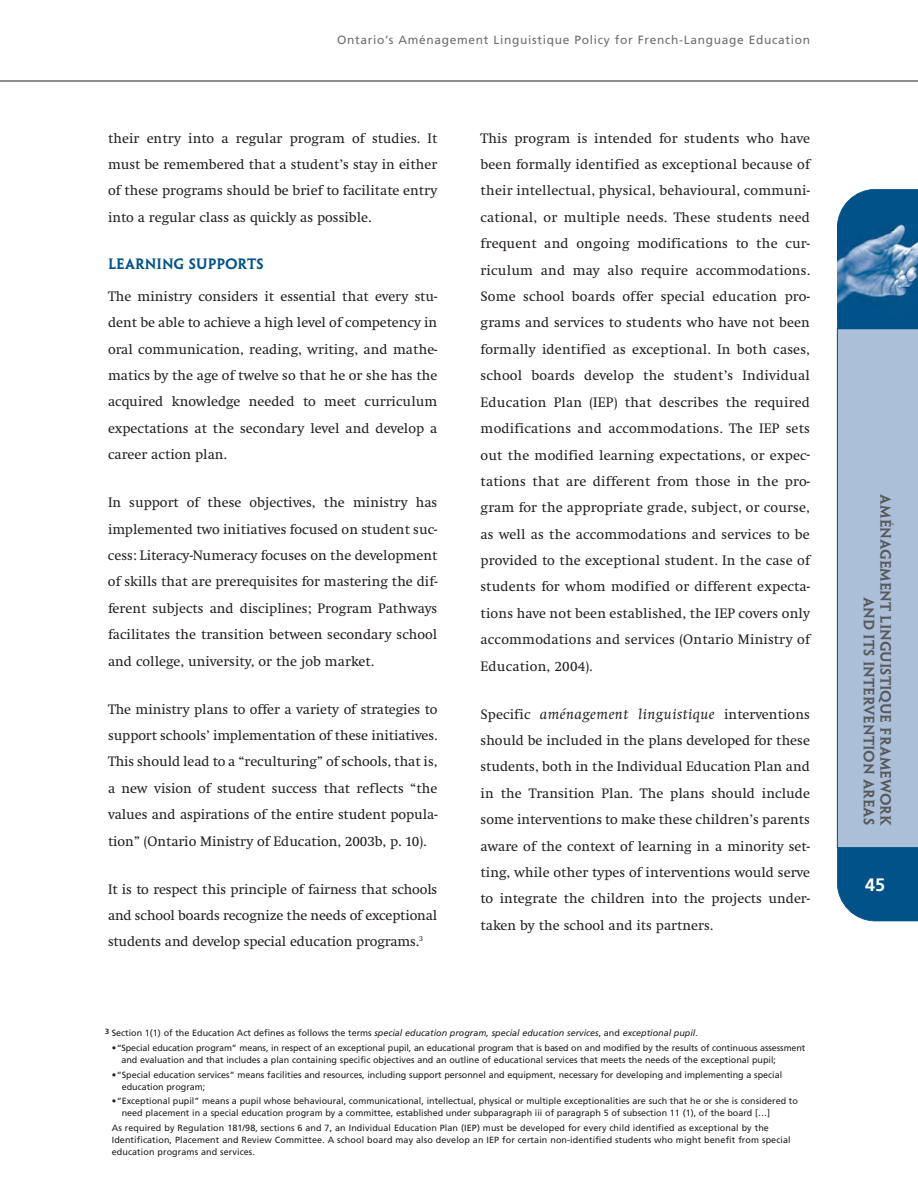
<style>
.page{position:relative;width:918px;height:1188px;background:#fff}
.page>*{position:absolute;margin:0;border:0;box-sizing:border-box;transform-origin:0 0}
.t1{font:700 18px "Frutiger";color:#fff}
.t2{font:italic 15px "Swift EF";letter-spacing:.03em;color:#231f20}
.t3{font:14.25px/26.4px "Swift EF";color:#231f20;text-align:justify}
.t4{font:13.5px/16.5px "Penumbra MM 585 1000";color:#58595b;text-align:right}
.t5{font:13.5px "Penumbra MM 585 1000";color:#005288}
.t6{font:12px "Frutiger";letter-spacing:.055em;color:#6d6e70}
.t7{font:9px/12px "Frutiger";color:#231f20}
.t8{font:italic 9px "Frutiger";color:#231f20}
.s1{font-style:normal;font-size:14.25px}
.s2{font-style:normal}
</style>
<div class="page">
<hr style="left:0;top:81px;width:918px;height:1px;background:#231f20">
<svg style="left:837px;top:189px;width:81px;height:732px;background:#115d8f"></svg>
<img style="left:837px;top:224px;width:81px;height:94px">
<div style="left:837px;top:328px;width:81px;height:520px;background:#abbfd9"></div>
<p class="t6" style="left:337px;top:35px;width:474px">Ontario’s Aménagement Linguistique Policy for French-Language Education</p>
<p class="t3" style="left:108px;top:126px;width:331px">their entry into a regular program of studies. It</p>
<p class="t3" style="left:481px;top:126px;width:331px">This program is intended for students who have</p>
<p class="t3" style="left:108px;top:152px;width:331px">must be remembered that a student’s stay in either of these programs should be brief to facilitate entry into a regular class as quickly as possible.</p>
<p class="t5" style="left:108px;top:256px;width:157px">LEARNING SUPPORTS</p>
<p class="t3" style="left:108px;top:284px;width:331px">The ministry considers it essential that every stu&shy;dent be able to achieve a high level of competency in oral communication, reading, writing, and mathe&shy;matics by the age of twelve so that he or she has the acquired knowledge needed to meet curriculum expectations at the secondary level and develop a career action plan.</p>
<p class="t3" style="left:108px;top:491px;width:331px">In support of these objectives, the ministry has implemented two initiatives focused on student suc&shy;cess: Literacy-Numeracy focuses on the development of skills that are prerequisites for mastering the dif&shy;ferent subjects and disciplines; Program Pathways facilitates the transition between secondary school and college, university, or the job market.</p>
<p class="t3" style="left:108px;top:697px;width:331px">The ministry plans to offer a variety of strategies to support schools’ implementation of these initiatives.<br>This should lead to a “reculturing” of schools, that is, a new vision of student success that reflects “the values and aspirations of the entire student popula&shy;tion” (Ontario Ministry of Education, 2003b, p. 10).</p>
<p class="t3" style="left:108px;top:877px;width:331px">It is to respect this principle of fairness that schools and school boards recognize the needs of exceptional students and develop special education programs.<sup>3</sup></p>
<p class="t3" style="left:481px;top:152px;width:331px">been formally identified as exceptional because of their intellectual, physical, behavioural, communi&shy;cational, or multiple needs. These students need frequent and ongoing modifications to the cur&shy;riculum and may also require accommodations.<br>Some school boards offer special education pro&shy;grams and services to students who have not been formally identified as exceptional. In both cases, school boards develop the student’s Individual Education Plan (IEP) that describes the required modifications and accommodations. The IEP sets out the modified learning expectations, or expec&shy;tations that are different from those in the pro&shy;gram for the appropriate grade, subject, or course, as well as the accommodations and services to be provided to the exceptional student. In the case of students for whom modified or different expecta&shy;tions have not been established, the IEP covers only accommodations and services (Ontario Ministry of Education, 2004).</p>
<p class="t2" style="left:481px;top:708px;width:331px"><span class="s1">Specific</span> aménagement linguistique <span class="s1">interventions</span></p>
<p class="t3" style="left:481px;top:728px;width:331px">should be included in the plans developed for these students, both in the Individual Education Plan and in the Transition Plan. The plans should include some interventions to make these children’s parents aware of the context of learning in a minority set&shy;ting, while other types of interventions would serve to integrate the children into the projects under&shy;taken by the school and its partners.</p>
<p class="t8" style="left:105px;top:1030px;width:594px"><sup>3</sup> <span class="s2">Section 1(1) of the Education Act defines as follows the terms</span> special education program, special education services<span class="s2">, and</span> exceptional pupil<span class="s2">.</span></p>
<p class="t7" style="left:121px;top:1043px;width:685px;text-indent:-10px">•“Special education program” means, in respect of an exceptional pupil, an educational program that is based on and modified by the results of continuous assessment and evaluation and that includes a plan containing specific objectives and an outline of educational services that meets the needs of the exceptional pupil;</p>
<p class="t7" style="left:122px;top:1069px;width:662px;text-indent:-10px">•“Special education services” means facilities and resources, including support personnel and equipment, necessary for developing and implementing a special education program;</p>
<p class="t7" style="left:112px;top:1096px;width:688px">•“Exceptional pupil” means a pupil whose behavioural, communicational, intellectual, physical or multiple exceptionalities are such that he or she is considered to</p>
<p class="t7" style="left:112px;top:1107px;width:660px;line-height:14.7px;text-align:right">need placement in a special education program by a committee, established under subparagraph iii of paragraph 5 of subsection 11 (1), of the board […]<br>As required by Regulation 181/98, sections 6 and 7, an Individual Education Plan (IEP) must be developed for every child identified as exceptional by the</p>
<p class="t7" style="left:112px;top:1135px;width:680px">Identification, Placement and Review Committee. A school board may also develop an IEP for certain non-identified students who might benefit from special education programs and services.</p>
<p class="t4" style="left:893px;top:494px;width:332px;rotate:90deg">AMÉNAGEMENT LINGUISTIQUE FRAMEWORK<br>AND ITS INTERVENTION AREAS</p>
<p class="t1" style="left:865px;top:877px;width:22px">45</p>
</div>
